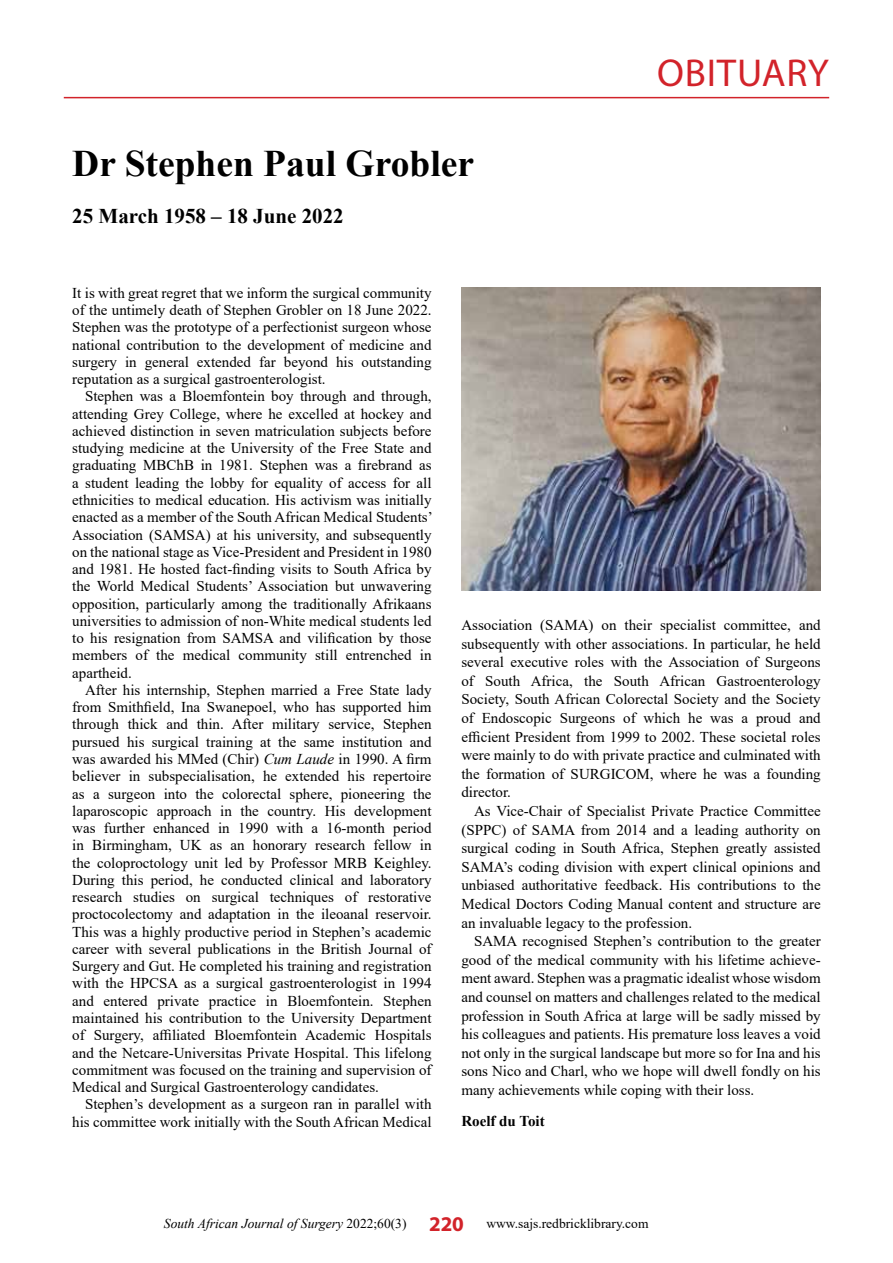
<style>
.page{position:relative;width:893px;height:1263px;background:#fff}
.page>*{position:absolute;margin:0;border:0;box-sizing:border-box;transform-origin:0 0}
.t1{font:39px "Myriad Pro";letter-spacing:.02em;color:#d2232a}
.t2{font:700 37.5px "Times New Roman";color:#000}
.t3{font:700 21px "Times New Roman";color:#000}
.t4{font:15px/17.2px "Times New Roman";color:#000;text-align:justify}
.t5{font:700 15px "Times New Roman";color:#000}
.t6{font:13.5px "Times New Roman";color:#000}
.s1{font-style:italic}
.s2{font-family:"Myriad Pro";font-weight:700;font-size:21px;color:#d2232a}
</style>
<div class="page">
<hr style="left:64px;top:97px;width:765px;height:1px;background:#d2232a">
<img style="left:461px;top:287px;width:360px;height:303px">
<h2 class="t2" style="left:72px;top:137px;width:403px">Dr Stephen Paul Grobler</h2>
<h3 class="t3" style="left:72px;top:201px;width:273px">25 March 1958 – 18 June 2022</h3>
<h1 class="t1" style="left:657px;top:48px;width:173px">OBITUARY</h1>
<p class="t4" style="left:72px;top:284px;width:361px">It is with great regret that we inform the surgical community of the untimely death of Stephen Grobler on 18 June 2022.<br>Stephen was the prototype of a perfectionist surgeon whose national contribution to the development of medicine and surgery in general extended far beyond his outstanding reputation as a surgical gastroenterologist.</p>
<p class="t4" style="left:72px;top:387px;width:362px;text-indent:13px">Stephen was a Bloemfontein boy through and through, attending Grey College, where he excelled at hockey and achieved distinction in seven matriculation subjects before studying medicine at the University of the Free State and graduating MBChB in 1981. Stephen was a firebrand as a student leading the lobby for equality of access for all ethnicities to medical education. His activism was initially enacted as a member of the South African Medical Students’ Association (SAMSA) at his university, and subsequently on the national stage as Vice-President and President in 1980 and 1981. He hosted fact-finding visits to South Africa by the World Medical Students’ Association but unwavering opposition, particularly among the traditionally Afrikaans universities to admission of non-White medical students led to his resignation from SAMSA and vilification by those members of the medical community still entrenched in apartheid.</p>
<p class="t4" style="left:72px;top:681px;width:361px;text-indent:13px">After his internship, Stephen married a Free State lady from Smithfield, Ina Swanepoel, who has supported him through thick and thin. After military service, Stephen pursued his surgical training at the same institution and was awarded his MMed (Chir) <span class="s1">Cum Laude</span> in 1990. A firm believer in subspecialisation, he extended his repertoire as a surgeon into the colorectal sphere, pioneering the laparoscopic approach in the country. His development was further enhanced in 1990 with a 16-month period in Birmingham, UK as an honorary research fellow in the coloproctology unit led by Professor MRB Keighley.<br>During this period, he conducted clinical and laboratory research studies on surgical techniques of restorative proctocolectomy and adaptation in the ileoanal reservoir.<br>This was a highly productive period in Stephen’s academic career with several publications in the British Journal of Surgery and Gut. He completed his training and registration with the HPCSA as a surgical gastroenterologist in 1994 and entered private practice in Bloemfontein. Stephen maintained his contribution to the University Department of Surgery, affiliated Bloemfontein Academic Hospitals and the Netcare-Universitas Private Hospital. This lifelong commitment was focused on the training and supervision of Medical and Surgical Gastroenterology candidates.</p>
<p class="t4" style="left:72px;top:1095px;width:361px;text-align:right">Stephen’s development as a surgeon ran in parallel with his committee work initially with the South African Medical</p>
<p class="t4" style="left:461px;top:615px;width:361px;line-height:18.6px">Association (SAMA) on their specialist committee, and subsequently with other associations. In particular, he held several executive roles with the Association of Surgeons of South Africa, the South African Gastroenterology Society, South African Colorectal Society and the Society of Endoscopic Surgeons of which he was a proud and efficient President from 1999 to 2002. These societal roles were mainly to do with private practice and culminated with the formation of SURGICOM, where he was a founding director.</p>
<p class="t4" style="left:461px;top:801px;width:361px;line-height:18.6px;text-indent:13px">As Vice-Chair of Specialist Private Practice Committee (SPPC) of SAMA from 2014 and a leading authority on surgical coding in South Africa, Stephen greatly assisted SAMA’s coding division with expert clinical opinions and unbiased authoritative feedback. His contributions to the Medical Doctors Coding Manual content and structure are an invaluable legacy to the profession.</p>
<p class="t4" style="left:461px;top:931px;width:361px;line-height:18.6px;text-indent:13px">SAMA recognised Stephen’s contribution to the greater good of the medical community with his lifetime achieve&shy;ment award. Stephen was a pragmatic idealist whose wisdom and counsel on matters and challenges related to the medical profession in South Africa at large will be sadly missed by his colleagues and patients. His premature loss leaves a void not only in the surgical landscape but more so for Ina and his sons Nico and Charl, who we hope will dwell fondly on his many achievements while coping with their loss.</p>
<p class="t5" style="left:461px;top:1110px;width:85px">Roelf du Toit</p>
<p class="t6" style="left:164px;top:1214px;width:486px"><span class="s1">South African Journal of Surgery</span> 2022;60(3) <span class="s2">220</span> www.sajs.redbricklibrary.com</p>
</div>
